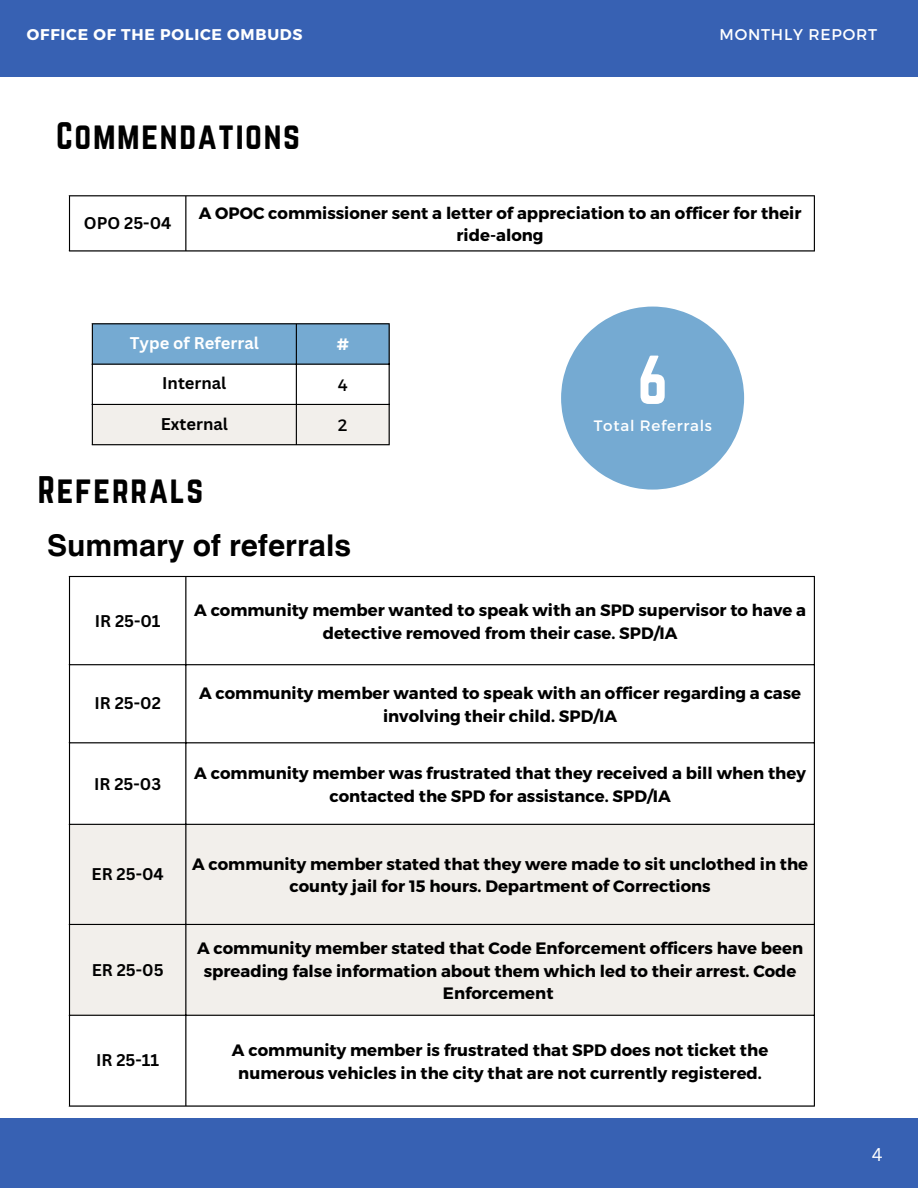
<style>
.page{position:relative;width:918px;height:1188px;background:#fff}
.page>*{position:absolute;margin:0;border:0;box-sizing:border-box;transform-origin:0 0}
.t1{font:60.45px "Norwester";color:#fff}
.t2{font:33.6px "Norwester";letter-spacing:.05em;color:#000}
.t3{font:700 30px "Helvetica World";color:#000}
.t4{font:18px "Canva Sans";color:#fff}
.t5{font:700 16.5px/22.5px "Montserrat";color:#000;text-align:center}
.t6{font:700 16.5px "Canva Sans";color:#000}
.t7{font:700 16.5px "Canva Sans";color:#fff}
.t8{font:16.5px "Montserrat";color:#000}
.t9{font:700 16.5px "Montserrat";color:#fff}
.t10{font:700 15.6px "Montserrat";letter-spacing:.05em;color:#fff}
.t11{font:15.6px "Montserrat";letter-spacing:.05em;color:#fff}
.t12{font:15.15px "Montserrat";letter-spacing:.05em;color:#fff}
</style>
<div class="page">
<div style="left:0;top:0;width:918px;height:77px;background:#3761b3"></div>
<div style="left:0;top:1118px;width:918px;height:70px;background:#3761b3"></div>
<div style="left:70px;top:825px;width:744px;height:190px;background:#f2efeb"></div>
<hr style="left:69px;top:577px;width:1px;height:528px;background:#000">
<hr style="left:185px;top:577px;width:1px;height:528px;background:#000">
<hr style="left:814px;top:577px;width:1px;height:528px;background:#000">
<hr style="left:69px;top:576px;width:746px;height:1px;background:#000">
<hr style="left:69px;top:664px;width:746px;height:1px;background:#000">
<hr style="left:69px;top:742px;width:746px;height:1px;background:#000">
<hr style="left:69px;top:824px;width:746px;height:1px;background:#000">
<hr style="left:69px;top:924px;width:746px;height:1px;background:#000">
<hr style="left:69px;top:1015px;width:746px;height:1px;background:#000">
<hr style="left:69px;top:1105px;width:746px;height:2px;background:#000">
<svg style="left:561px;top:307px;width:183px;height:183px"></svg>
<div style="left:93px;top:324px;width:296px;height:40px;background:#75aad2"></div>
<div style="left:93px;top:405px;width:296px;height:39px;background:#f2efeb"></div>
<hr style="left:92px;top:324px;width:1px;height:120px;background:#000">
<hr style="left:296px;top:324px;width:1px;height:120px;background:#000">
<hr style="left:389px;top:324px;width:1px;height:120px;background:#000">
<hr style="left:92px;top:323px;width:298px;height:1px;background:#000">
<hr style="left:92px;top:364px;width:298px;height:1px;background:#000">
<hr style="left:92px;top:404px;width:298px;height:1px;background:#000">
<hr style="left:92px;top:444px;width:298px;height:1px;background:#000">
<hr style="left:69px;top:196px;width:1px;height:54px;background:#000">
<hr style="left:185px;top:196px;width:1px;height:54px;background:#000">
<hr style="left:814px;top:196px;width:1px;height:54px;background:#000">
<hr style="left:69px;top:195px;width:746px;height:1px;background:#000">
<hr style="left:69px;top:250px;width:746px;height:2px;background:#000">
<h3 class="t10" style="left:27px;top:25px;width:277px">OFFICE OF THE POLICE OMBUDS</h3>
<p class="t11" style="left:720px;top:25px;width:159px">MONTHLY REPORT</p>
<p class="t2" style="left:56px;top:116px;width:245px">Commendations</p>
<p class="t6" style="left:84px;top:211px;width:89px">OPO 25-04</p>
<p class="t5" style="left:199px;top:201px;width:604px">A OPOC commissioner sent a letter of appreciation to an officer for their ride-along</p>
<p class="t7" style="left:130px;top:332px;width:131px">Type of Referral</p>
<p class="t9" style="left:337px;top:334px;width:14px">#</p>
<p class="t6" style="left:162px;top:372px;width:66px">Internal</p>
<p class="t8" style="left:338px;top:374px;width:11px">4</p>
<p class="t6" style="left:161px;top:412px;width:69px">External</p>
<p class="t8" style="left:338px;top:414px;width:11px">2</p>
<p class="t2" style="left:38px;top:469px;width:167px">Referrals</p>
<h1 class="t3" style="left:47px;top:521px;width:305px">Summary of referrals</h1>
<p class="t1" style="left:637px;top:344px;width:32px">6</p>
<p class="t12" style="left:594px;top:416px;width:120px">Total Referrals</p>
<p class="t6" style="left:95px;top:609px;width:67px">IR 25-01</p>
<p class="t5" style="left:194px;top:598px;width:613px">A community member wanted to speak with an SPD supervisor to have a detective removed from their case. SPD/IA</p>
<p class="t6" style="left:94px;top:692px;width:68px">IR 25-02</p>
<p class="t5" style="left:199px;top:681px;width:604px">A community member wanted to speak with an officer regarding a case involving their child. SPD/IA</p>
<p class="t6" style="left:94px;top:772px;width:68px">IR 25-03</p>
<p class="t5" style="left:194px;top:761px;width:613px">A community member was frustrated that they received a bill when they contacted the SPD for assistance. SPD/IA</p>
<p class="t6" style="left:92px;top:862px;width:74px">ER 25-04</p>
<p class="t5" style="left:192px;top:852px;width:618px">A community member stated that they were made to sit unclothed in the county jail for 15 hours. Department of Corrections</p>
<h1 class="t6" style="left:92px;top:958px;width:73px">ER 25-05</h1>
<p class="t5" style="left:197px;top:936px;width:608px">A community member stated that Code Enforcement officers have been spreading false information about them which led to their arrest. Code<br>Enforcement</p>
<p class="t6" style="left:96px;top:1049px;width:65px">IR 25-11</p>
<h2 class="t5" style="left:232px;top:1038px;width:538px">A community member is frustrated that SPD does not ticket the numerous vehicles in the city that are not currently registered.</h2>
<h4 class="t4" style="left:872px;top:1142px;width:12px">4</h4>
</div>
